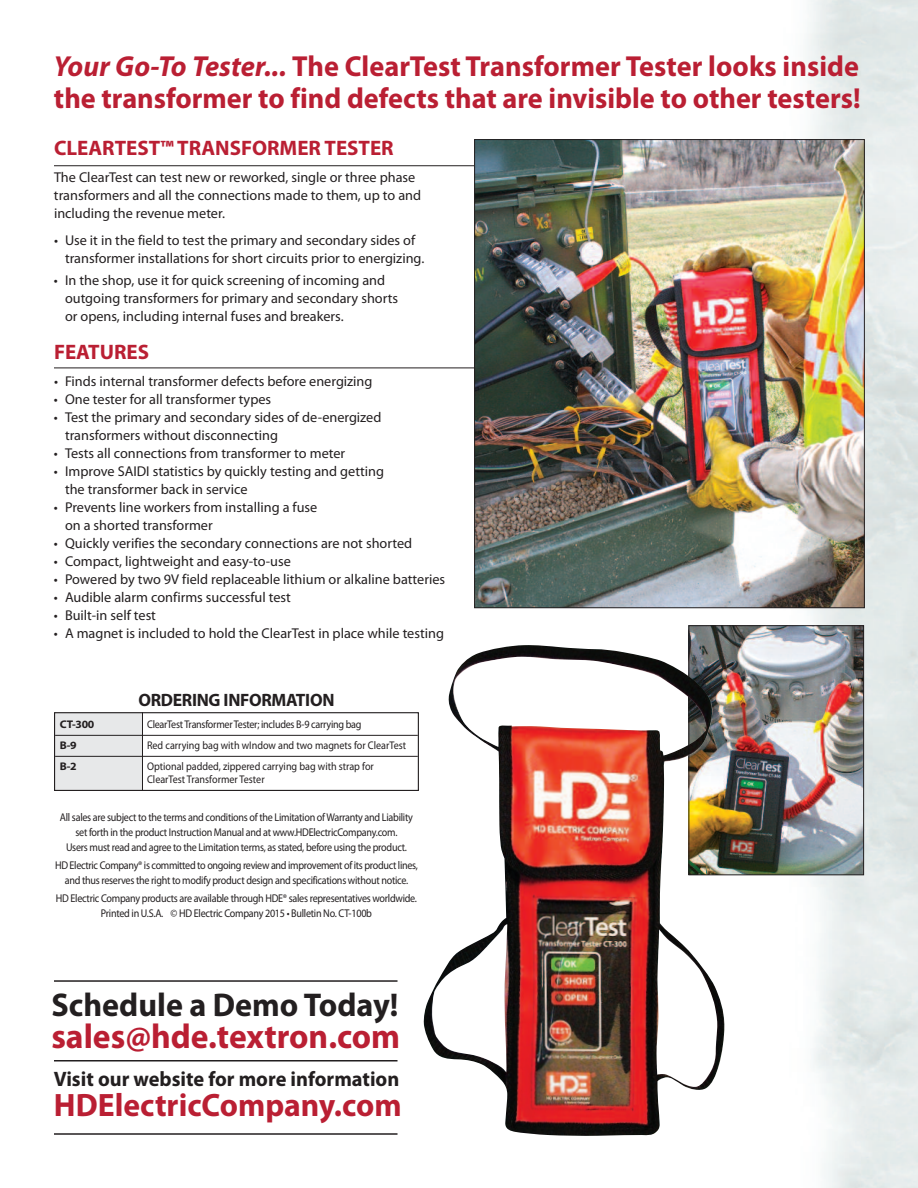
<style>
.page{position:relative;width:918px;height:1188px;background:#fff}
.page>*{position:absolute;margin:0;border:0;box-sizing:border-box;transform-origin:0 0}
.t1{font:700 34.5px "Myriad Pro";color:#ba1f33}
.t2{font:700 33px "Myriad Pro";color:#231f20}
.t3{font:700 32.55px "Myriad Pro";color:#ba1f33}
.t4{font:700 29.1px/32.7px "Myriad Pro";color:#ba1f33}
.t5{font:700 21px "Myriad Pro";color:#ba1f33}
.t6{font:700 21px "Myriad Pro";color:#231f20}
.t7{font:700 18px "Myriad Pro";letter-spacing:-.015em;color:#231f20}
.t8{font:14.25px/18px "Myriad Pro";color:#231f20}
.t9{font:11.25px/15px "Myriad Pro";letter-spacing:-.025em;color:#231f20;text-align:center;scale:.9 1}
.t10{font:11.1px/13.5px "Myriad Pro";color:#231f20;scale:.91 1}
.t11{font:11.1px "Myriad Pro";letter-spacing:-.025em;color:#231f20;scale:.91 1}
.t12{font:700 11.1px "Myriad Pro";color:#231f20;scale:1.05 1}
.s1{font-style:italic}
</style>
<div class="page">
<div style="left:55px;top:712px;width:87px;height:79px;background:#e7e8e9"></div>
<div style="left:54px;top:712px;width:365px;height:79px;border:1px solid #231f20"></div>
<hr style="left:55px;top:735px;width:363px;height:1px;background:#231f20">
<hr style="left:55px;top:756px;width:363px;height:1px;background:#231f20">
<hr style="left:142px;top:712px;width:1px;height:78px;background:#231f20">
<hr style="left:54px;top:368px;width:810px;height:1px;background:#231f20">
<hr style="left:54px;top:165px;width:810px;height:1px;background:#231f20">
<img style="left:476px;top:141px;width:387px;height:465px">
<img style="left:690px;top:627px;width:172px;height:246px">
<div style="left:688px;top:625px;width:176px;height:250px;border:1px solid #231f20"></div>
<img style="left:423px;top:645px;width:301px;height:491px">
<hr style="left:54px;top:1060px;width:344px;height:2px;background:#231f20">
<hr style="left:54px;top:980px;width:344px;height:2px;background:#231f20">
<hr style="left:54px;top:1133px;width:344px;height:2px;background:#231f20">
<h3 class="t4" style="left:54px;top:52px;width:808px"><span class="s1">Your Go-To Tester...</span> The ClearTest Transformer Tester looks inside the transformer to find defects that are invisible to other testers!</h3>
<h3 class="t5" style="left:54px;top:140px;width:341px">CLEARTEST™ TRANSFORMER TESTER</h3>
<p class="t8" style="left:54px;top:169px;width:369px">The ClearTest can test new or reworked, single or three phase transformers and all the connections made to them, up to and including the revenue meter.</p>
<p class="t8" style="left:65px;top:232px;width:361px;text-indent:-11px">• Use it in the field to test the primary and secondary sides of transformer installations for short circuits prior to energizing.</p>
<p class="t8" style="left:65px;top:273px;width:335px;text-indent:-11px">• In the shop, use it for quick screening of incoming and outgoing transformers for primary and secondary shorts or opens, including internal fuses and breakers.</p>
<h3 class="t5" style="left:54px;top:344px;width:97px">FEATURES</h3>
<p class="t8" style="left:54px;top:373px;width:320px">• Finds internal transformer defects before energizing</p>
<p class="t8" style="left:54px;top:391px;width:219px">• One tester for all transformer types</p>
<p class="t8" style="left:65px;top:409px;width:318px;text-indent:-11px">• Test the primary and secondary sides of de-energized transformers without disconnecting</p>
<p class="t8" style="left:54px;top:445px;width:293px">• Tests all connections from transformer to meter</p>
<p class="t8" style="left:65px;top:463px;width:320px;text-indent:-11px">• Improve SAIDI statistics by quickly testing and getting the transformer back in service</p>
<p class="t8" style="left:65px;top:499px;width:254px;text-indent:-11px">• Prevents line workers from installing a fuse on a shorted transformer</p>
<p class="t8" style="left:54px;top:535px;width:360px">• Quickly verifies the secondary connections are not shorted</p>
<p class="t8" style="left:54px;top:553px;width:238px">• Compact, lightweight and easy-to-use</p>
<p class="t8" style="left:54px;top:571px;width:393px">• Powered by two 9V field replaceable lithium or alkaline batteries</p>
<p class="t8" style="left:54px;top:589px;width:238px">• Audible alarm confirms successful test</p>
<p class="t8" style="left:54px;top:607px;width:104px">• Built-in self test</p>
<p class="t8" style="left:54px;top:625px;width:392px">• A magnet is included to hold the ClearTest in place while testing</p>
<p class="t7" style="left:138px;top:693px;width:198px">ORDERING INFORMATION</p>
<p class="t12" style="left:60px;top:720px;width:34px">CT-300</p>
<p class="t11" style="left:147px;top:720px;width:237px">ClearTestTransformerTester; includes B-9 carrying bag</p>
<p class="t12" style="left:60px;top:741px;width:18px">B-9</p>
<p class="t10" style="left:147px;top:739px;width:286px">Red carrying bag with wIndow and two magnets for ClearTest</p>
<p class="t12" style="left:60px;top:762px;width:18px">B-2</p>
<p class="t10" style="left:147px;top:760px;width:251px">Optional padded, zippered carrying bag with strap for<br>ClearTest Transformer Tester</p>
<p class="t9" style="left:60px;top:811px;width:394px">All sales are subject to the terms and conditions of the Limitation ofWarranty and Liability set forth in the product Instruction Manual and at www.HDElectricCompany.com.<br>Users must read and agree to the Limitation terms, as stated, before using the product.</p>
<p class="t9" style="left:55px;top:859px;width:405px">HD Electric Company® is committed to ongoing review and improvement of its product lines, and thus reserves the right to modify product design and specifications without notice.</p>
<p class="t9" style="left:56px;top:892px;width:403px">HD Electric Company products are available through HDE® sales representatives worldwide.<br>Printed in U.S.A. © HD Electric Company 2015 • Bulletin No. CT-100b</p>
<h2 class="t2" style="left:51px;top:993px;width:349px">Schedule a Demo Today!</h2>
<h1 class="t1" style="left:51px;top:1023px;width:350px">sales@hde.textron.com</h1>
<h3 class="t6" style="left:54px;top:1071px;width:347px">Visit our website for more information</h3>
<h3 class="t3" style="left:54px;top:1093px;width:349px">HDElectricCompany.com</h3>
</div>
